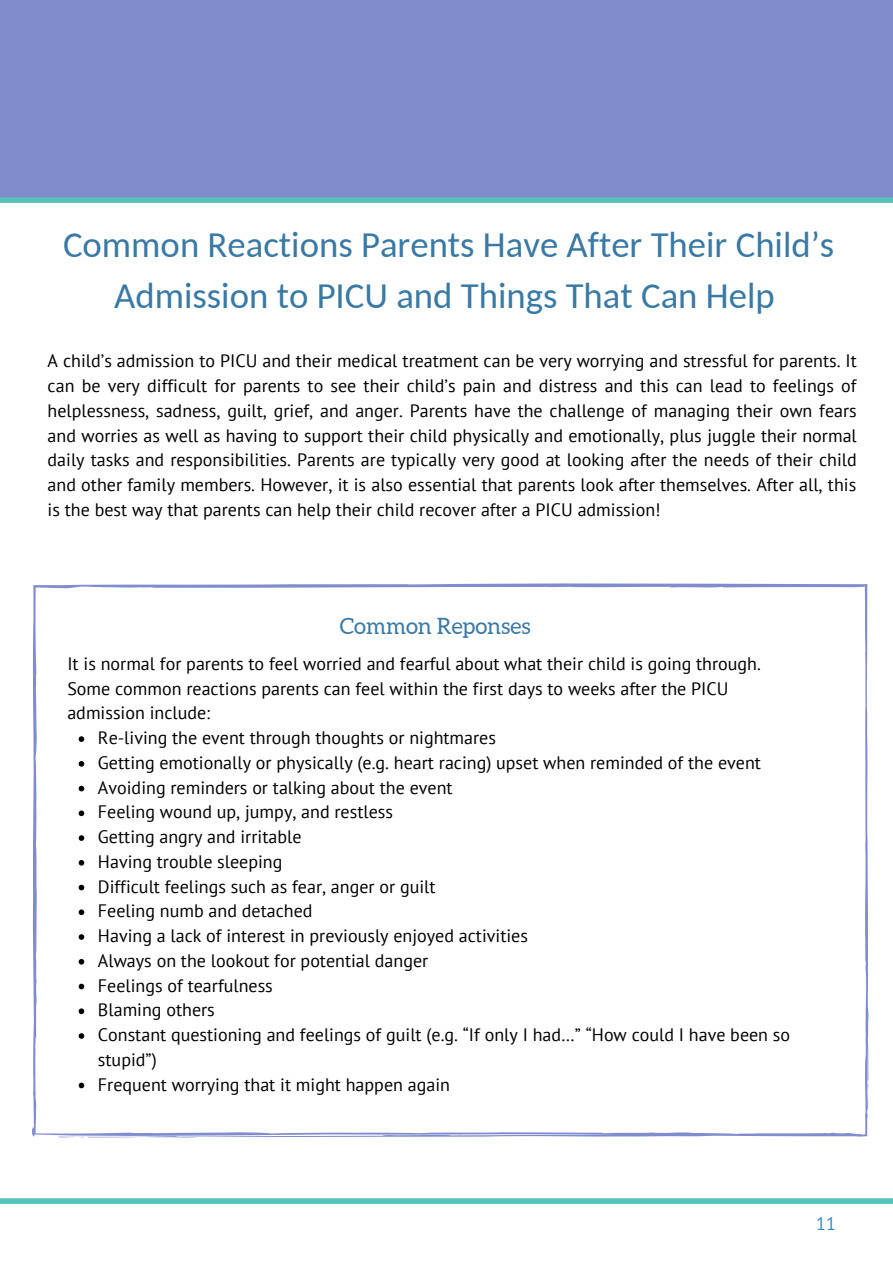
<style>
.page{position:relative;width:893px;height:1264px;background:#fff}
.page>*{position:absolute;margin:0;border:0;box-sizing:border-box;transform-origin:0 0}
.t1{font:36.75px/50.6px "Carlito";color:#3979a4;text-align:center}
.t2{font:22.5px "Aleo";color:#3979a4}
.t3{font:18px/24.8px "PT Sans";color:#000}
.t4{font:18px "PT Sans";color:#3088c4}
</style>
<div class="page">
<div style="left:0;top:0;width:892px;height:197px;background:#818ccf"></div>
<div style="left:0;top:1198px;width:892px;height:5px;background:#57c2b9"></div>
<svg style="left:32px;top:583px;width:836px;height:554px"></svg>
<div style="left:0;top:197px;width:892px;height:6px;background:#57c2b9"></div>
<svg style="left:79px;top:736px;width:5px;height:6px"></svg>
<svg style="left:79px;top:761px;width:5px;height:5px"></svg>
<svg style="left:79px;top:785px;width:5px;height:6px"></svg>
<svg style="left:79px;top:810px;width:5px;height:6px"></svg>
<svg style="left:79px;top:835px;width:5px;height:5px"></svg>
<svg style="left:79px;top:860px;width:5px;height:5px"></svg>
<svg style="left:79px;top:884px;width:5px;height:6px"></svg>
<svg style="left:79px;top:909px;width:5px;height:6px"></svg>
<svg style="left:79px;top:934px;width:5px;height:5px"></svg>
<svg style="left:79px;top:958px;width:5px;height:6px"></svg>
<svg style="left:79px;top:983px;width:5px;height:6px"></svg>
<svg style="left:79px;top:1008px;width:5px;height:6px"></svg>
<svg style="left:79px;top:1033px;width:5px;height:5px"></svg>
<svg style="left:79px;top:1082px;width:5px;height:6px"></svg>
<h1 class="t1" style="left:63px;top:222px;width:772px">Common Reactions Parents Have After Their Child’s<br>Admission to PICU and Things That Can Help</h1>
<p class="t3" style="left:48px;top:348px;width:810px;text-align:justify">A child’s admission to PICU and their medical treatment can be very worrying and stressful for parents. It can be very difficult for parents to see their child’s pain and distress and this can lead to feelings of helplessness, sadness, guilt, grief, and anger. Parents have the challenge of managing their own fears and worries as well as having to support their child physically and emotionally, plus juggle their normal daily tasks and responsibilities. Parents are typically very good at looking after the needs of their child and other family members. However, it is also essential that parents look after themselves. After all, this is the best way that parents can help their child recover after a PICU admission!</p>
<p class="t2" style="left:340px;top:613px;width:192px">Common Reponses</p>
<p class="t3" style="left:67px;top:651px;width:695px">It is normal for parents to feel worried and fearful about what their child is going through.<br>Some common reactions parents can feel within the first days to weeks after the PICU admission include:</p>
<p class="t3" style="left:98px;top:725px;width:693px">Re-living the event through thoughts or nightmares<br>Getting emotionally or physically (e.g. heart racing) upset when reminded of the event Avoiding reminders or talking about the event<br>Feeling wound up, jumpy, and restless<br>Getting angry and irritable<br>Having trouble sleeping<br>Difficult feelings such as fear, anger or guilt<br>Feeling numb and detached<br>Having a lack of interest in previously enjoyed activities<br>Always on the lookout for potential danger<br>Feelings of tearfulness<br>Blaming others<br>Constant questioning and feelings of guilt (e.g. “If only I had…” “How could I have been so stupid”)<br>Frequent worrying that it might happen again</p>
<p class="t4" style="left:816px;top:1211px;width:21px">11</p>
</div>
